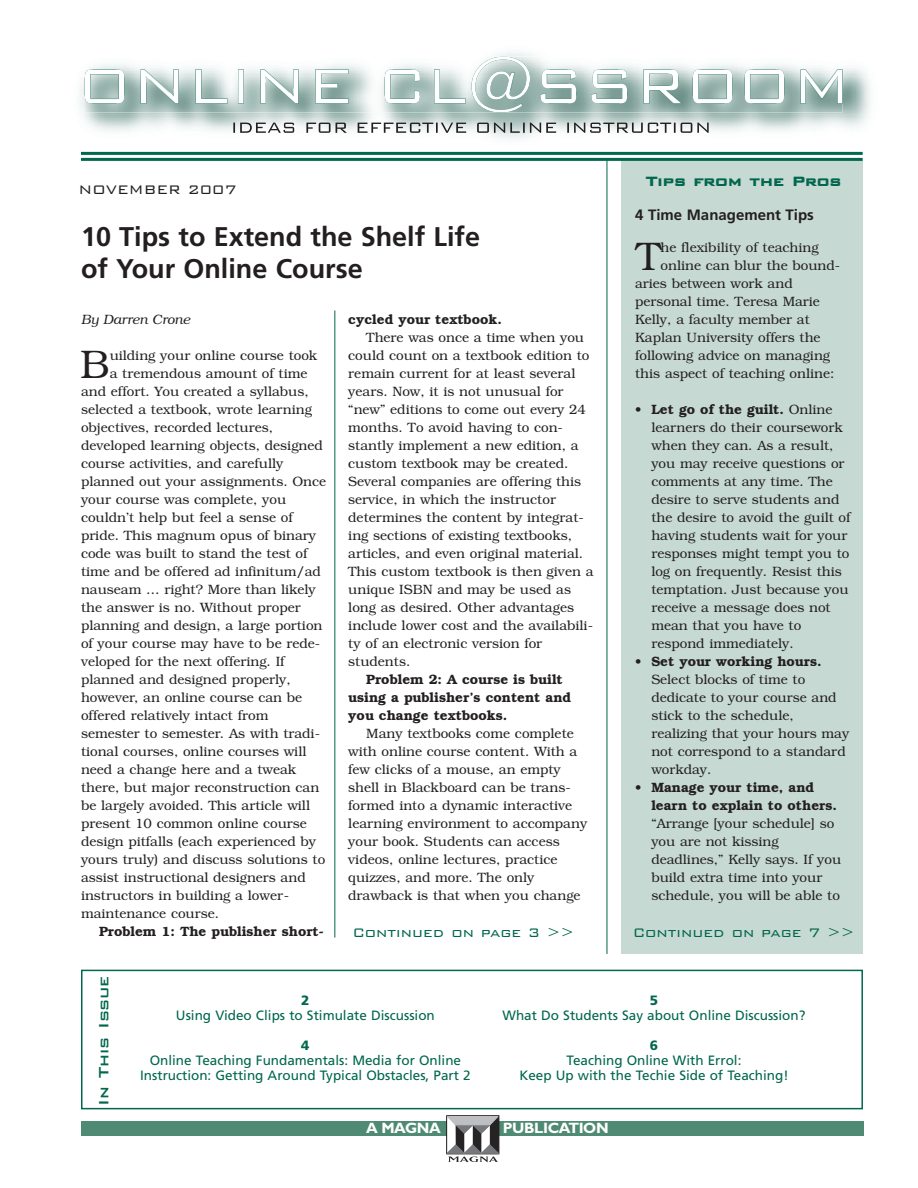
<style>
.page{position:relative;width:918px;height:1188px;background:#fff}
.page>*{position:absolute;margin:0;border:0;box-sizing:border-box;transform-origin:0 0}
.t1{font:300 39.9px "Bookman";color:#231f20}
.t2{font:700 27px/31.5px "Frutiger";color:#231f20}
.t3{font:800 18px "Bank Gothic EB";color:#01674d}
.t4{font:700 18px "Bank Gothic";color:#01674d}
.t5{font:16.5px "Bank Gothic";color:#01674d}
.t6{font:16.5px "Bank Gothic";color:#231f20}
.t7{font:700 15px "Frutiger";color:#231f20}
.t8{font:700 15px "Gill Sans";letter-spacing:-.03em;color:#fff}
.t9{font:300 13.5px/18px "Bookman";color:#231f20}
.t10{font:13.5px/15px "Frutiger";color:#01674d;text-align:center}
.t11{font:600 13.5px/18px "Bookman";color:#231f20}
.t12{font:italic 300 13.5px "Bookman";color:#231f20}
.t13{font:900 13.5px "Frutiger";color:#01674d}
.s1{font-weight:600}
</style>
<div class="page">
<div style="left:621px;top:160px;width:242px;height:794px;background:#c6d9d2"></div>
<div style="left:81px;top:970px;width:782px;height:139px;border:2px solid #01674d"></div>
<hr style="left:607px;top:160px;width:1px;height:794px;background:#01674d">
<img style="left:80px;top:53px;width:790px;height:85px">
<svg style="left:85px;top:57px;width:758px;height:56px"></svg>
<img style="left:601px;top:123px;width:108px;height:10px">
<img style="left:233px;top:123px;width:368px;height:10px">
<hr style="left:81px;top:152px;width:782px;height:3px;background:#01674d">
<hr style="left:81px;top:158px;width:782px;height:3px;background:#01674d">
<div style="left:81px;top:1121px;width:783px;height:15px;background:#4f8a75"></div>
<div style="left:446px;top:1115px;width:53px;height:39px;border:1px solid #231f20"></div>
<svg style="left:447px;top:1116px;width:52px;height:46px"></svg>
<hr style="left:335px;top:310px;width:1px;height:628px;background:#01674d">
<p class="t6" style="left:78px;top:178px;width:160px">NOVEMBER 2007</p>
<h2 class="t2" style="left:81px;top:223px;width:401px">10 Tips to Extend the Shelf Life of Your Online Course</h2>
<p class="t12" style="left:81px;top:314px;width:111px">By Darren Crone</p>
<h1 class="t1" style="left:80px;top:349px;width:31px">B</h1>
<p class="t9" style="left:110px;top:348px;width:209px">uilding your online course took</p>
<p class="t9" style="left:110px;top:366px;width:199px">a tremendous amount of time</p>
<p class="t9" style="left:81px;top:384px;width:229px">and effort. You created a syllabus,</p>
<p class="t9" style="left:81px;top:402px;width:233px">selected a textbook, wrote learning</p>
<p class="t9" style="left:81px;top:420px;width:194px">objectives, recorded lectures,</p>
<p class="t9" style="left:81px;top:438px;width:243px">developed learning objects, designed</p>
<p class="t9" style="left:81px;top:456px;width:204px">course activities, and carefully</p>
<p class="t9" style="left:81px;top:474px;width:247px">planned out your assignments. Once</p>
<p class="t9" style="left:81px;top:492px;width:207px">your course was complete, you</p>
<p class="t9" style="left:81px;top:510px;width:213px">couldn’t help but feel a sense of</p>
<p class="t9" style="left:81px;top:528px;width:237px">pride. This magnum opus of binary</p>
<p class="t9" style="left:81px;top:546px;width:228px">code was built to stand the test of</p>
<p class="t9" style="left:81px;top:564px;width:241px">time and be offered ad infinitum/ad</p>
<p class="t9" style="left:81px;top:582px;width:236px">nauseam … right? More than likely</p>
<p class="t9" style="left:81px;top:600px;width:221px">the answer is no. Without proper</p>
<p class="t9" style="left:81px;top:618px;width:243px">planning and design, a large portion</p>
<p class="t9" style="left:81px;top:636px;width:241px">of your course may have to be rede-</p>
<p class="t9" style="left:81px;top:654px;width:205px">veloped for the next offering. If</p>
<p class="t9" style="left:81px;top:672px;width:211px">planned and designed properly,</p>
<p class="t9" style="left:81px;top:690px;width:223px">however, an online course can be</p>
<p class="t9" style="left:81px;top:708px;width:189px">offered relatively intact from</p>
<p class="t9" style="left:81px;top:726px;width:241px">semester to semester. As with tradi-</p>
<p class="t9" style="left:81px;top:744px;width:227px">tional courses, online courses will</p>
<p class="t9" style="left:81px;top:762px;width:217px">need a change here and a tweak</p>
<p class="t9" style="left:81px;top:780px;width:240px">there, but major reconstruction can</p>
<p class="t9" style="left:81px;top:798px;width:231px">be largely avoided. This article will</p>
<p class="t9" style="left:81px;top:816px;width:227px">present 10 common online course</p>
<p class="t9" style="left:81px;top:834px;width:237px">design pitfalls (each experienced by</p>
<p class="t9" style="left:81px;top:852px;width:246px">yours truly) and discuss solutions to</p>
<p class="t9" style="left:81px;top:870px;width:226px">assist instructional designers and</p>
<p class="t9" style="left:81px;top:888px;width:210px">instructors in building a lower-</p>
<p class="t9" style="left:81px;top:906px;width:140px">maintenance course.</p>
<p class="t11" style="left:99px;top:923px;width:226px">Problem 1: The publisher short-</p>
<p class="t11" style="left:348px;top:311px;width:155px">cycled your textbook.</p>
<p class="t9" style="left:348px;top:330px;width:247px;text-indent:18px">There was once a time when you could count on a textbook edition to remain current for at least several years. Now, it is not unusual for “new” editions to come out every 24 months. To avoid having to con&shy;stantly implement a new edition, a custom textbook may be created.<br>Several companies are offering this service, in which the instructor determines the content by integrat&shy;ing sections of existing textbooks, articles, and even original material.<br>This custom textbook is then given a unique ISBN and may be used as long as desired. Other advantages include lower cost and the availabili&shy;ty of an electronic version for students.</p>
<p class="t11" style="left:348px;top:671px;width:224px;text-indent:18px">Problem 2: A course is built using a publisher’s content and you change textbooks.</p>
<p class="t9" style="left:348px;top:726px;width:241px;text-indent:18px">Many textbooks come complete with online course content. With a few clicks of a mouse, an empty shell in Blackboard can be trans&shy;formed into a dynamic interactive learning environment to accompany your book. Students can access videos, online lectures, practice quizzes, and more. The only drawback is that when you change</p>
<p class="t5" style="left:352px;top:921px;width:223px">Continued on page 3 &gt;&gt;</p>
<h3 class="t3" style="left:646px;top:170px;width:197px">Tips from the Pros</h3>
<p class="t7" style="left:635px;top:209px;width:180px">4 Time Management Tips</p>
<h1 class="t1" style="left:636px;top:241px;width:26px">T</h1>
<p class="t9" style="left:661px;top:240px;width:160px">he flexibility of teaching</p>
<p class="t9" style="left:661px;top:258px;width:181px">online can blur the bound-</p>
<p class="t9" style="left:635px;top:276px;width:159px">aries between work and</p>
<p class="t9" style="left:635px;top:294px;width:186px">personal time. Teresa Marie</p>
<p class="t9" style="left:635px;top:312px;width:176px">Kelly, a faculty member at</p>
<p class="t9" style="left:635px;top:330px;width:187px">Kaplan University offers the</p>
<p class="t9" style="left:635px;top:348px;width:197px">following advice on managing</p>
<p class="t9" style="left:635px;top:366px;width:201px">this aspect of teaching online:</p>
<p class="t9" style="left:651px;top:402px;width:201px;text-indent:-16px"><span class="s1">• Let go of the guilt.</span> Online learners do their coursework when they can. As a result, you may receive questions or comments at any time. The desire to serve students and the desire to avoid the guilt of having students wait for your responses might tempt you to log on frequently. Resist this temptation. Just because you receive a message does not mean that you have to respond immediately.</p>
<p class="t11" style="left:635px;top:653px;width:188px">• Set your working hours.</p>
<p class="t9" style="left:651px;top:672px;width:200px">Select blocks of time to dedicate to your course and stick to the schedule, realizing that your hours may not correspond to a standard workday.</p>
<p class="t11" style="left:651px;top:779px;width:187px;text-indent:-16px">• Manage your time, and learn to explain to others.</p>
<p class="t9" style="left:651px;top:816px;width:191px">“Arrange [your schedule] so you are not kissing deadlines,” Kelly says. If you build extra time into your schedule, you will be able to</p>
<p class="t5" style="left:633px;top:921px;width:223px">Continued on page 7 &gt;&gt;</p>
<h3 class="t4" style="left:92px;top:1106px;width:131px;rotate:-90deg">In This Issue</h3>
<p class="t13" style="left:301px;top:995px;width:10px">2</p>
<p class="t10" style="left:176px;top:1009px;width:260px">Using Video Clips to Stimulate Discussion</p>
<p class="t13" style="left:301px;top:1040px;width:10px">4</p>
<p class="t10" style="left:140px;top:1054px;width:332px">Online Teaching Fundamentals: Media for Online<br>Instruction: Getting Around Typical Obstacles, Part 2</p>
<p class="t13" style="left:650px;top:995px;width:10px">5</p>
<p class="t10" style="left:503px;top:1009px;width:304px">What Do Students Say about Online Discussion?</p>
<p class="t13" style="left:650px;top:1040px;width:10px">6</p>
<p class="t10" style="left:519px;top:1054px;width:271px">Teaching Online With Errol:<br>Keep Up with the Techie Side of Teaching!</p>
<p class="t8" style="left:366px;top:1123px;width:76px">A MAGNA</p>
<p class="t8" style="left:503px;top:1123px;width:107px">PUBLICATION</p>
</div>
